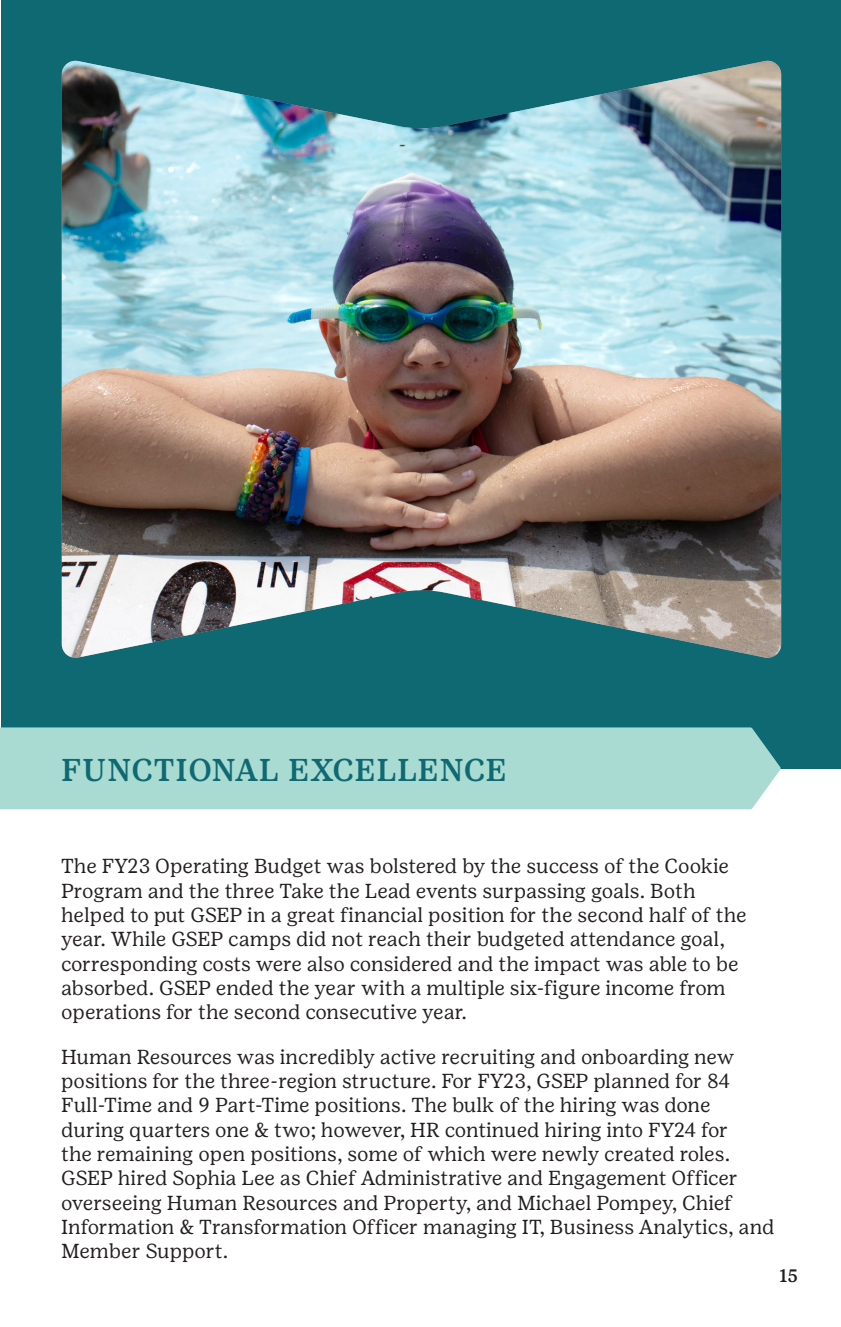
<style>
.page{position:relative;width:841px;height:1327px;background:#fff}
.page>*{position:absolute;margin:0;border:0;box-sizing:border-box;transform-origin:0 0}
.Paragraph_Style_9{font:500 31.5px "Girl Scout Text";letter-spacing:.015em;color:#0f6973}
.Paragraph_Style_9-2{font:20.25px/24.3px "Girl Scout Text";color:#231f20}
.t1{font:500 18px "Girl Scout Text";color:#231f20}
</style>
<div class="page">
<div style="left:1px;top:0;width:839px;height:768px;background:#0f6973"></div>
<div style="left:0;top:727px;width:780px;height:82px;background:#a9dbd2"></div>
<img style="left:62px;top:60px;width:719px;height:598px">
<p class="Paragraph_Style_9" style="left:61px;top:751px;width:447px">FUNCTIONAL EXCELLENCE</p>
<p class="Paragraph_Style_9-2" style="left:61px;top:853px;width:687px">The FY23 Operating Budget was bolstered by the success of the Cookie Program and the three Take the Lead events surpassing goals. Both helped to put GSEP in a great financial position for the second half of the year. While GSEP camps did not reach their budgeted attendance goal, corresponding costs were also considered and the impact was able to be absorbed. GSEP ended the year with a multiple six-figure income from operations for the second consecutive year.</p>
<p class="Paragraph_Style_9-2" style="left:61px;top:1044px;width:715px">Human Resources was incredibly active recruiting and onboarding new positions for the three-region structure. For FY23, GSEP planned for 84<br>Full-Time and 9 Part-Time positions. The bulk of the hiring was done during quarters one &amp; two; however, HR continued hiring into FY24 for<br>the remaining open positions, some of which were newly created roles.<br>GSEP hired Sophia Lee as Chief Administrative and Engagement Officer overseeing Human Resources and Property, and Michael Pompey, Chief Information &amp; Transformation Officer managing IT, Business Analytics, and Member Support.</p>
<p class="t1" style="left:779px;top:1264px;width:20px">15</p>
</div>
